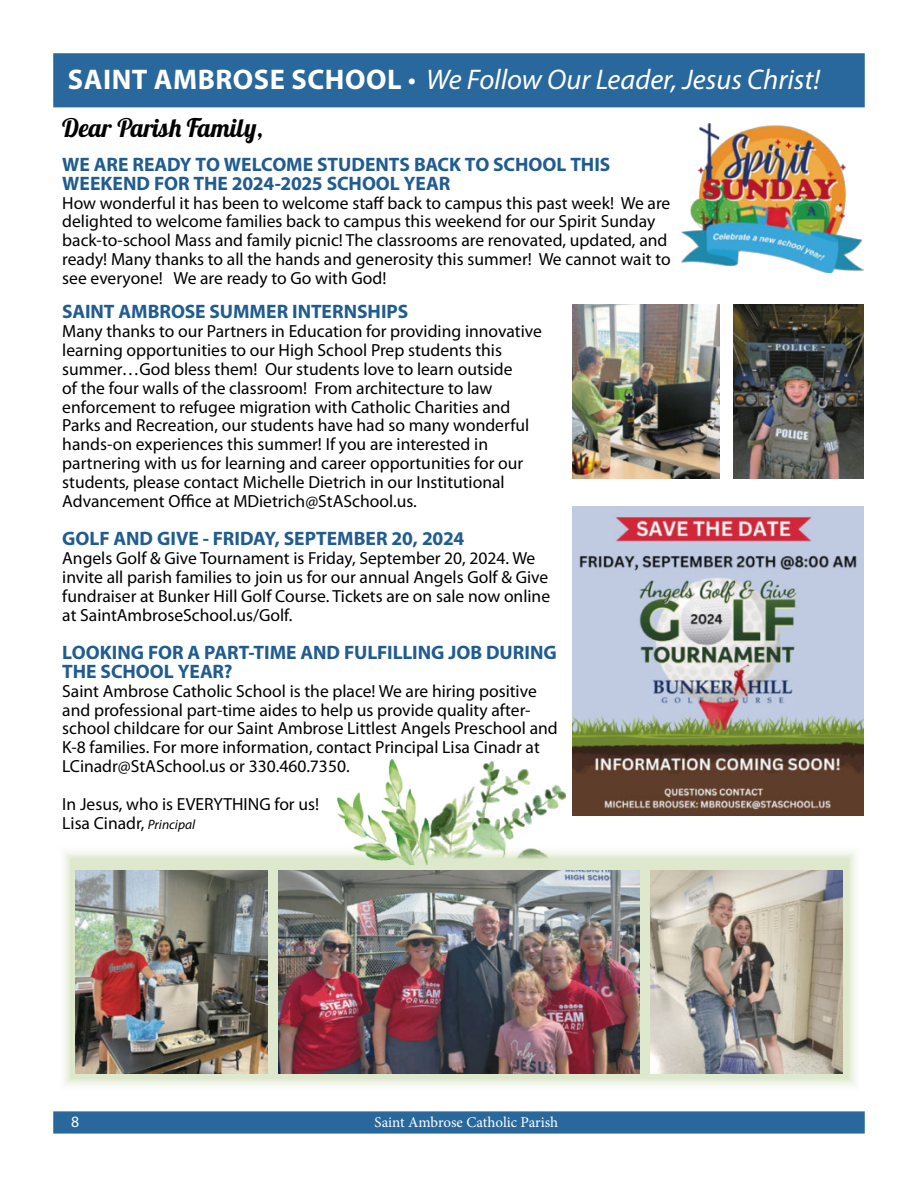
<style>
.page{position:relative;width:918px;height:1188px;background:#fff}
.page>*{position:absolute;margin:0;border:0;box-sizing:border-box;transform-origin:0 0}
.t1{font:italic 28.5px "Myriad Pro";color:#fff}
.t2{font:25.5px "Lobster 1.4";color:#000}
.t3{font:700 19.5px/18.9px "Myriad Pro";letter-spacing:-.005em;color:#205c90}
.t4{font:17.55px/18.9px "Myriad Pro";color:#000}
.t5{font:15.75px "Myriad Pro";color:#fff}
.t6{font:15px "Minion Pro";letter-spacing:-.005em;color:#fff}
.s1{font-weight:700;font-style:normal}
.s2{font-style:italic;font-size:13.5px}
</style>
<div class="page">
<div style="left:53px;top:1111px;width:812px;height:23px;background:#28689c;border:2px solid #28689c"></div>
<div style="left:53px;top:53px;width:812px;height:54px;background:#28689c;border:2px solid #28689c"></div>
<img style="left:433px;top:761px;width:163px;height:84px">
<svg style="left:64px;top:845px;width:792px;height:241px;fill:#dde8cc"></svg>
<img style="left:572px;top:506px;width:291px;height:309px">
<img style="left:681px;top:124px;width:183px;height:148px">
<img style="left:734px;top:304px;width:129px;height:175px">
<img style="left:572px;top:305px;width:147px;height:174px">
<img style="left:278px;top:871px;width:362px;height:202px">
<img style="left:650px;top:871px;width:193px;height:202px">
<img style="left:75px;top:871px;width:193px;height:202px">
<img style="left:338px;top:759px;width:95px;height:105px">
<h1 class="t1" style="left:68px;top:62px;width:754px"><span class="s1">SAINT AMBROSE SCHOOL</span> • We Follow Our Leader, Jesus Christ!</h1>
<h2 class="t2" style="left:62px;top:111px;width:202px">Dear Parish Family,</h2>
<p class="t3" style="left:62px;top:154px;width:550px">WE ARE READY TO WELCOME STUDENTS BACK TO SCHOOL THIS<br>WEEKEND FOR THE 2024-2025 SCHOOL YEAR</p>
<p class="t4" style="left:62px;top:193px;width:610px">How wonderful it has been to welcome staff back to campus this past week! We are delighted to welcome families back to campus this weekend for our Spirit Sunday back-to-school Mass and family picnic! The classrooms are renovated, updated, and ready! Many thanks to all the hands and generosity this summer! We cannot wait to see everyone! We are ready to Go with God!</p>
<p class="t3" style="left:62px;top:301px;width:348px">SAINT AMBROSE SUMMER INTERNSHIPS</p>
<p class="t4" style="left:62px;top:321px;width:481px">Many thanks to our Partners in Education for providing innovative learning opportunities to our High School Prep students this summer…God bless them! Our students love to learn outside<br>of the four walls of the classroom! From architecture to law enforcement to refugee migration with Catholic Charities and Parks and Recreation, our students have had so many wonderful hands-on experiences this summer! If you are interested in partnering with us for learning and career opportunities for our students, please contact Michelle Dietrich in our Institutional Advancement Office at MDietrich@StASchool.us.</p>
<p class="t3" style="left:62px;top:529px;width:404px">GOLF AND GIVE - FRIDAY, SEPTEMBER 20, 2024</p>
<p class="t4" style="left:62px;top:549px;width:489px">Angels Golf &amp; Give Tournament is Friday, September 20, 2024. We invite all parish families to join us for our annual Angels Golf &amp; Give fundraiser at Bunker Hill Golf Course. Tickets are on sale now online at SaintAmbroseSchool.us/Golf.</p>
<p class="t3" style="left:62px;top:642px;width:496px">LOOKING FOR A PART-TIME AND FULFILLING JOB DURING<br>THE SCHOOL YEAR?</p>
<p class="t4" style="left:62px;top:681px;width:497px">Saint Ambrose Catholic School is the place! We are hiring positive and professional part-time aides to help us provide quality after&shy;school childcare for our Saint Ambrose Littlest Angels Preschool and K-8 families. For more information, contact Principal Lisa Cinadr at LCinadr@StASchool.us or 330.460.7350.</p>
<p class="t4" style="left:62px;top:794px;width:258px">In Jesus, who is EVERYTHING for us!<br>Lisa Cinadr, <span class="s2">Principal</span></p>
<p class="t5" style="left:71px;top:1112px;width:10px">8</p>
<p class="t6" style="left:375px;top:1112px;width:185px">Saint Ambrose Catholic Parish</p>
</div>
